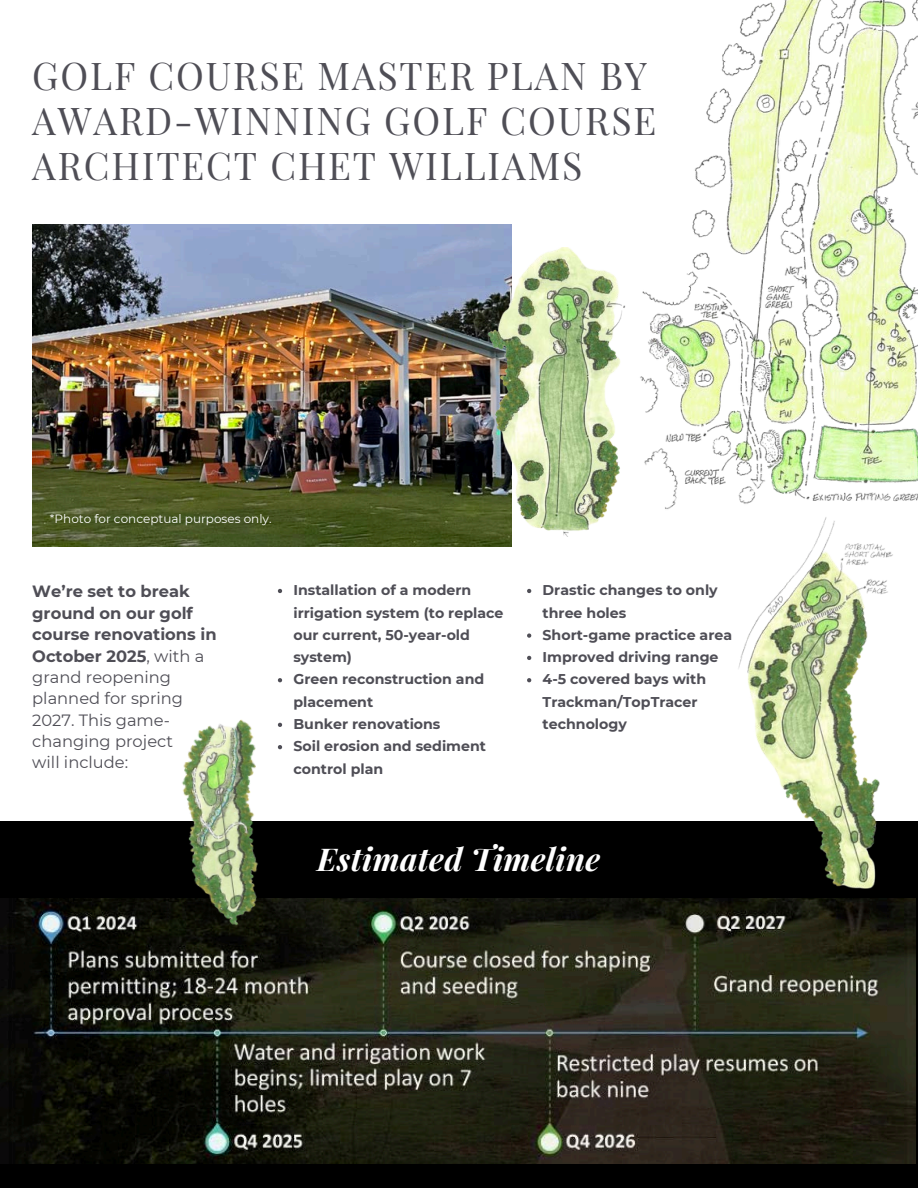
<style>
.page{position:relative;width:918px;height:1188px;background:#fff}
.page>*{position:absolute;margin:0;border:0;box-sizing:border-box;transform-origin:0 0}
.t1{font:37.5px/45px "Playfair Display";letter-spacing:.05em;color:#4f4e56}
.t2{font:italic 700 31.5px "Playfair Display";letter-spacing:.01em;color:#fff}
.t3{font:16.35px/21.3px "Montserrat";color:#4f4e56}
.t4{font:700 14.1px/22.4px "Montserrat";color:#4f4e56}
.t5{font:12px "Montserrat";color:#fff}
.s1{font-weight:700}
</style>
<div class="page">
<div style="left:0;top:821px;width:918px;height:367px;background:#000"></div>
<img style="left:0;top:898px;width:916px;height:266px">
<img style="left:32px;top:224px;width:480px;height:323px">
<img style="left:123px;top:719px;width:216px;height:224px">
<img style="left:738px;top:547px;width:155px;height:342px">
<img style="left:655px;top:0;width:263px;height:547px">
<img style="left:487px;top:248px;width:168px;height:289px">
<svg style="left:278px;top:589px;width:4px;height:4px"></svg>
<svg style="left:278px;top:678px;width:4px;height:4px"></svg>
<svg style="left:278px;top:723px;width:4px;height:4px"></svg>
<svg style="left:278px;top:745px;width:4px;height:4px"></svg>
<svg style="left:527px;top:589px;width:4px;height:4px"></svg>
<svg style="left:527px;top:633px;width:4px;height:5px"></svg>
<svg style="left:527px;top:656px;width:4px;height:4px"></svg>
<svg style="left:527px;top:678px;width:4px;height:4px"></svg>
<p class="t1" style="left:32px;top:52px;width:626px">GOLF COURSE MASTER PLAN BY<br>AWARD-WINNING GOLF COURSE<br>ARCHITECT CHET WILLIAMS</p>
<p class="t5" style="left:50px;top:511px;width:223px">*Photo for conceptual purposes only.</p>
<p class="t3" style="left:32px;top:581px;width:186px"><span class="s1">We’re set to break ground on our golf course renovations in<br>October 2025</span>, with a grand reopening planned for spring<br>2027. This game&shy;changing project<br>will include:</p>
<p class="t4" style="left:293px;top:579px;width:211px">Installation of a modern irrigation system (to replace our current, 50-year-old system)</p>
<p class="t4" style="left:293px;top:668px;width:192px">Green reconstruction and placement</p>
<p class="t4" style="left:293px;top:713px;width:149px">Bunker renovations</p>
<p class="t4" style="left:293px;top:735px;width:194px">Soil erosion and sediment control plan</p>
<p class="t4" style="left:543px;top:579px;width:177px">Drastic changes to only three holes</p>
<p class="t4" style="left:543px;top:624px;width:191px">Short-game practice area</p>
<h2 class="t4" style="left:543px;top:646px;width:177px">Improved driving range</h2>
<p class="t4" style="left:543px;top:668px;width:165px">4-5 covered bays with<br>Trackman/TopTracer technology</p>
<h3 class="t2" style="left:317px;top:837px;width:284px">Estimated Timeline</h3>
</div>
